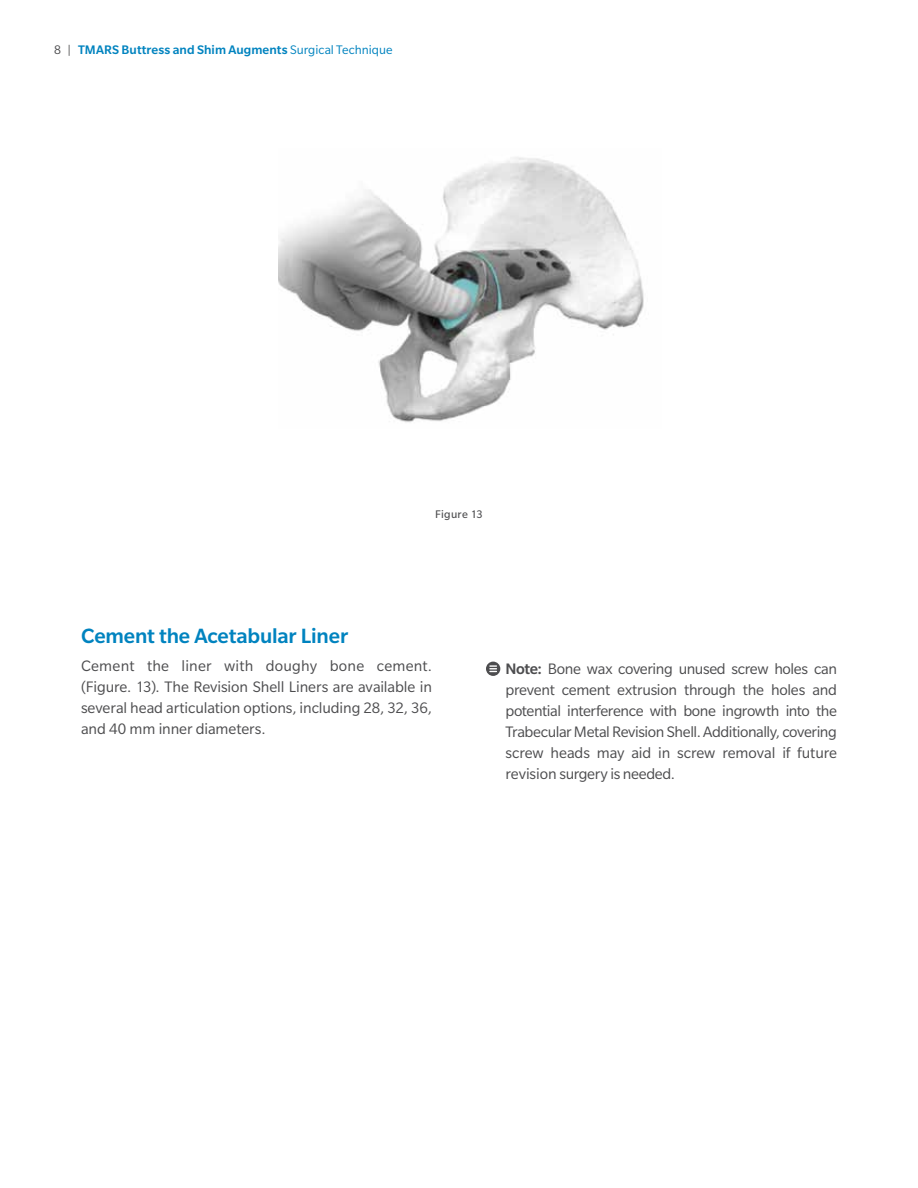
<style>
.page{position:relative;width:918px;height:1188px;background:#fff}
.page>*{position:absolute;margin:0;border:0;box-sizing:border-box;transform-origin:0 0}
.t1{font:500 22.5px "Slate Pro";letter-spacing:-.005em;color:#0083bf}
.t2{font:16.5px/21px "Slate Pro";letter-spacing:-.005em;color:#4d4d4f;text-align:justify}
.t3{font:500 13.5px "Slate Pro";letter-spacing:.005em;color:#0083bf}
.t4{font:12px "Slate Pro";letter-spacing:.025em;color:#4d4d4f}
.s1{font-weight:400;color:#4d4d4f}
.s2{font-weight:400}
.s3{font-weight:500}
</style>
<div class="page">
<svg style="left:486px;top:662px;width:14px;height:14px"></svg>
<svg style="left:490px;top:665px;width:6px;height:7px"></svg>
<img style="left:278px;top:157px;width:366px;height:266px">
<p class="t3" style="left:54px;top:42px;width:340px"><span class="s1">8 |</span> TMARS Buttress and Shim Augments <span class="s2">Surgical Technique</span></p>
<p class="t4" style="left:435px;top:507px;width:49px">Figure 13</p>
<h1 class="t1" style="left:81px;top:624px;width:269px">Cement the Acetabular Liner</h1>
<p class="t2" style="left:81px;top:655px;width:353px">Cement the liner with doughy bone cement. (Figure. 13). The Revision Shell Liners are available in several head articulation options, including 28, 32, 36, and 40 mm inner diameters.</p>
<p class="t2" style="left:506px;top:659px;width:333px"><span class="s3">Note:</span> Bone wax covering unused screw holes can prevent cement extrusion through the holes and potential interference with bone ingrowth into the Trabecular Metal Revision Shell. Additionally, covering screw heads may aid in screw removal if future revision surgery is needed.</p>
</div>
